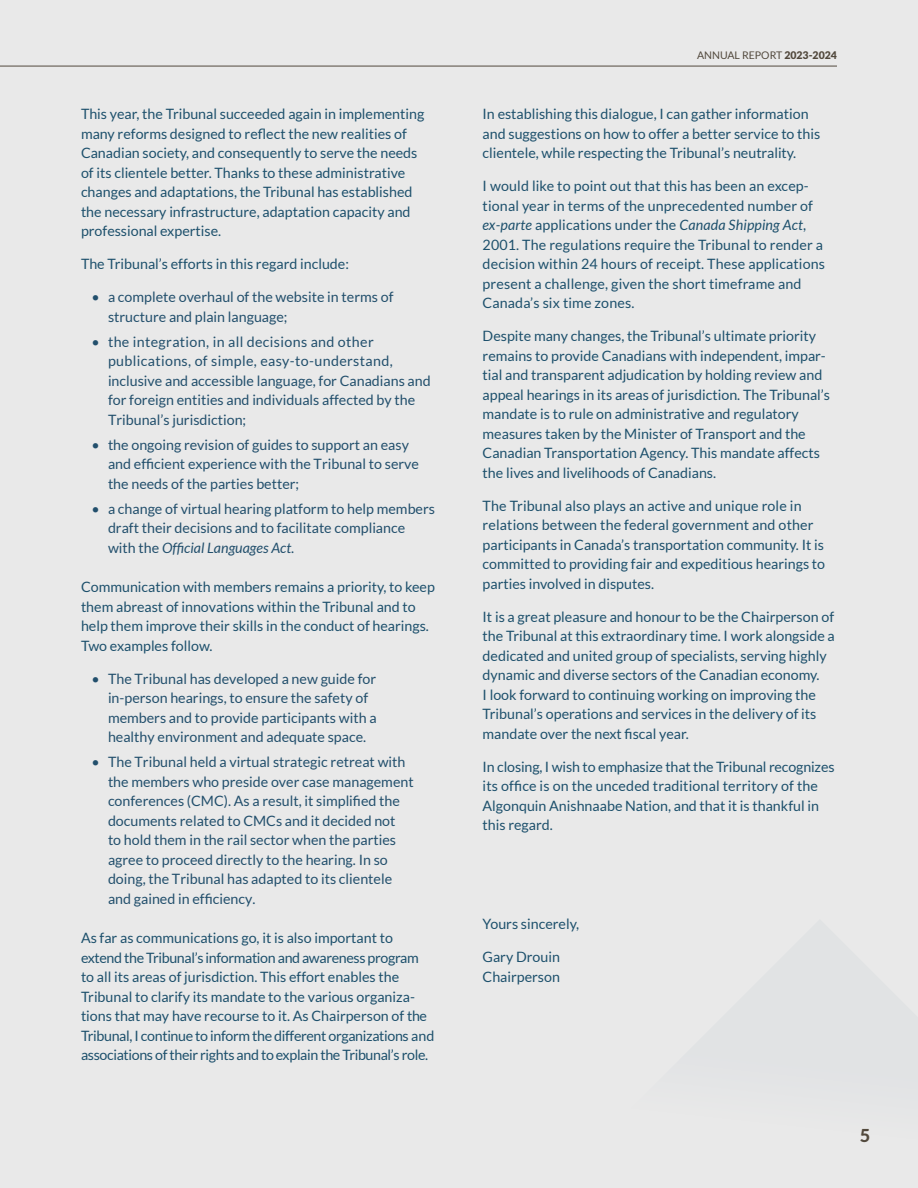
<style>
.page{position:relative;width:918px;height:1188px;background:#e9e9e9}
.page>*{position:absolute;margin:0;border:0;box-sizing:border-box;transform-origin:0 0}
.t1{font:800 18px "Lato";color:#52493d}
.t2{font:14.25px/19.5px "Lato";color:#1d506c}
.t3{font:14.25px/19.5px "Lato";color:#224f6c}
.t4{font:10.5px "Lato";color:#52493d}
.s1{font-style:italic}
.s2{font-weight:900}
</style>
<div class="page">
<hr style="left:0;top:66px;width:837px;height:1px;background:#52493d">
<p class="t2" style="left:81px;top:104px;width:345px">This year, the Tribunal succeeded again in implementing many reforms designed to reflect the new realities of Canadian society, and consequently to serve the needs of its clientele better. Thanks to these administrative changes and adaptations, the Tribunal has established the necessary infrastructure, adaptation capacity and professional expertise.</p>
<p class="t2" style="left:81px;top:254px;width:269px">The Tribunal’s efforts in this regard include:</p>
<p class="t3" style="left:108px;top:287px;width:287px;text-indent:-17px">• a complete overhaul of the website in terms of structure and plain language;</p>
<p class="t3" style="left:108px;top:332px;width:324px;text-indent:-17px">• the integration, in all decisions and other publications, of simple, easy-to-understand, inclusive and accessible language, for Canadians and for foreign entities and individuals affected by the Tribunal’s jurisdiction;</p>
<p class="t3" style="left:108px;top:435px;width:313px;text-indent:-17px">• the ongoing revision of guides to support an easy and efficient experience with the Tribunal to serve the needs of the parties better;</p>
<p class="t3" style="left:108px;top:499px;width:329px;text-indent:-17px">• a change of virtual hearing platform to help members draft their decisions and to facilitate compliance with the <span class="s1">Official Languages Act</span>.</p>
<p class="t2" style="left:81px;top:577px;width:355px">Communication with members remains a priority, to keep them abreast of innovations within the Tribunal and to help them improve their skills in the conduct of hearings.<br>Two examples follow.</p>
<p class="t3" style="left:108px;top:669px;width:270px;text-indent:-17px">• The Tribunal has developed a new guide for in-person hearings, to ensure the safety of members and to provide participants with a healthy environment and adequate space.</p>
<p class="t3" style="left:108px;top:752px;width:307px;text-indent:-17px">• The Tribunal held a virtual strategic retreat with the members who preside over case management conferences (CMC). As a result, it simplified the documents related to CMCs and it decided not<br>to hold them in the rail sector when the parties agree to proceed directly to the hearing. In so doing, the Tribunal has adapted to its clientele and gained in efficiency.</p>
<p class="t2" style="left:81px;top:928px;width:355px">As far as communications go, it is also important to extend the Tribunal’s information and awareness program to all its areas of jurisdiction. This effort enables the Tribunal to clarify its mandate to the various organiza&shy;tions that may have recourse to it. As Chairperson of the Tribunal, I continue to inform the different organizations and associations of their rights and to explain the Tribunal’s role.</p>
<p class="t4" style="left:697px;top:50px;width:141px">ANNUAL REPORT <span class="s2">2023-2024</span></p>
<p class="t2" style="left:483px;top:104px;width:339px">In establishing this dialogue, I can gather information and suggestions on how to offer a better service to this clientele, while respecting the Tribunal’s neutrality.</p>
<p class="t2" style="left:483px;top:176px;width:344px">I would like to point out that this has been an excep&shy;tional year in terms of the unprecedented number of <span class="s1">ex-parte</span> applications under the <span class="s1">Canada Shipping Act</span>, 2001. The regulations require the Tribunal to render a decision within 24 hours of receipt. These applications present a challenge, given the short timeframe and Canada’s six time zones.</p>
<p class="t2" style="left:483px;top:326px;width:349px">Despite many changes, the Tribunal’s ultimate priority remains to provide Canadians with independent, impar&shy;tial and transparent adjudication by holding review and appeal hearings in its areas of jurisdiction. The Tribunal’s mandate is to rule on administrative and regulatory measures taken by the Minister of Transport and the Canadian Transportation Agency. This mandate affects the lives and livelihoods of Canadians.</p>
<p class="t2" style="left:483px;top:496px;width:344px">The Tribunal also plays an active and unique role in relations between the federal government and other participants in Canada’s transportation community. It is committed to providing fair and expeditious hearings to parties involved in disputes.</p>
<p class="t2" style="left:483px;top:607px;width:354px">It is a great pleasure and honour to be the Chairperson of the Tribunal at this extraordinary time. I work alongside a dedicated and united group of specialists, serving highly dynamic and diverse sectors of the Canadian economy.<br>I look forward to continuing working on improving the Tribunal’s operations and services in the delivery of its mandate over the next fiscal year.</p>
<p class="t2" style="left:483px;top:757px;width:353px">In closing, I wish to emphasize that the Tribunal recognizes its office is on the unceded traditional territory of the Algonquin Anishnaabe Nation, and that it is thankful in this regard.</p>
<p class="t2" style="left:483px;top:914px;width:98px">Yours sincerely,</p>
<p class="t2" style="left:483px;top:947px;width:79px">Gary Drouin<br>Chairperson</p>
<p class="t1" style="left:860px;top:1122px;width:12px">5</p>
</div>
